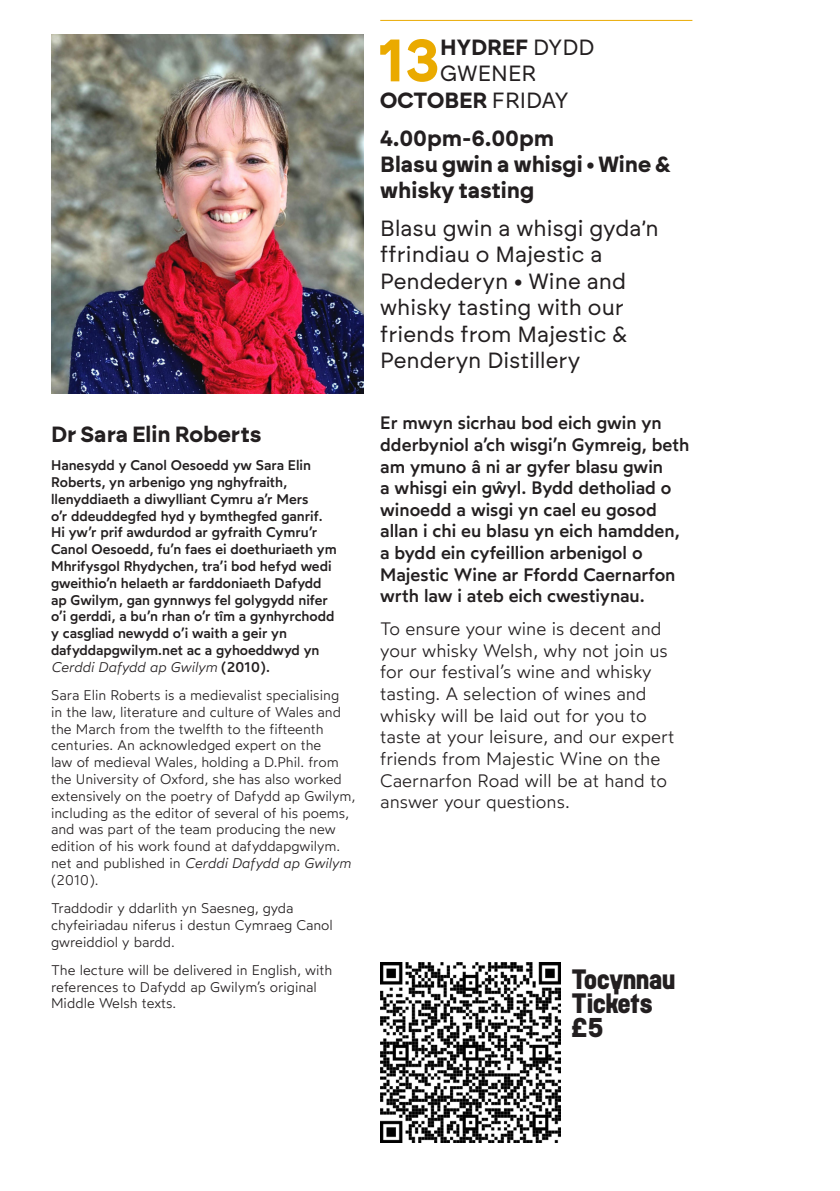
<style>
.page{position:relative;width:840px;height:1191px;background:#fff}
.page>*{position:absolute;margin:0;border:0;box-sizing:border-box;transform-origin:0 0}
.t1{font:700 59.8px "Brockmann";color:#eaaa00}
.t2{font:700 28px/24px "Doumbar Plate";color:#231f20}
.t3{font:22px/26.4px "Brockmann";color:#231f20}
.t4{font:700 22px/26.4px "Brockmann";color:#231f20}
.t5{font:500 18px/21.6px "Wotfard";color:#231f20}
.t6{font:300 18px/21.6px "Wotfard";color:#231f20}
.t7{font:300 14px/16.8px "Wotfard";color:#231f20}
.t8{font:500 14px/16.8px "Wotfard";color:#231f20}
.s1{font-weight:300;font-style:italic}
.s2{font-style:italic}
.s3{font-weight:400}
</style>
<div class="page">
<img style="left:51px;top:34px;width:312px;height:360px">
<hr style="left:380px;top:20px;width:312px;height:1px;background:#eaaa00">
<img style="left:380px;top:962px;width:180px;height:180px">
<h3 class="t4" style="left:51px;top:421px;width:212px">Dr Sara Elin Roberts</h3>
<p class="t8" style="left:51px;top:456px;width:287px">Hanesydd y Canol Oesoedd yw Sara Elin Roberts, yn arbenigo yng nghyfraith, llenyddiaeth a diwylliant Cymru a’r Mers<br>o’r ddeuddegfed hyd y bymthegfed ganrif.<br>Hi yw’r prif awdurdod ar gyfraith Cymru’r Canol Oesoedd, fu’n faes ei doethuriaeth ym Mhrifysgol Rhydychen, tra’i bod hefyd wedi gweithio’n helaeth ar farddoniaeth Dafydd ap Gwilym, gan gynnwys fel golygydd nifer o’i gerddi, a bu’n rhan o’r tîm a gynhyrchodd y casgliad newydd o’i waith a geir yn dafyddapgwilym.net ac a gyhoeddwyd yn <span class="s1">Cerddi Dafydd ap Gwilym</span> (2010).</p>
<p class="t7" style="left:51px;top:686px;width:305px">Sara Elin Roberts is a medievalist specialising<br>in the law, literature and culture of Wales and the March from the twelfth to the fifteenth centuries. An acknowledged expert on the<br>law of medieval Wales, holding a D.Phil. from the University of Oxford, she has also worked extensively on the poetry of Dafydd ap Gwilym, including as the editor of several of his poems, and was part of the team producing the new edition of his work found at dafyddapgwilym. net and published in <span class="s2">Cerddi Dafydd ap Gwilym </span>(2010).</p>
<p class="t7" style="left:51px;top:899px;width:283px">Traddodir y ddarlith yn Saesneg, gyda chyfeiriadau niferus i destun Cymraeg Canol gwreiddiol y bardd.</p>
<p class="t7" style="left:51px;top:961px;width:282px">The lecture will be delivered in English, with references to Dafydd ap Gwilym’s original<br>Middle Welsh texts.</p>
<h1 class="t1" style="left:378px;top:23px;width:64px">13</h1>
<h3 class="t4" style="left:440px;top:34px;width:155px">HYDREF <span class="s3">DYDD</span></h3>
<h3 class="t3" style="left:440px;top:60px;width:97px">GWENER</h3>
<h3 class="t4" style="left:380px;top:87px;width:190px">OCTOBER <span class="s3">FRIDAY</span></h3>
<h3 class="t4" style="left:380px;top:124px;width:292px">4.00pm-6.00pm<br>Blasu gwin a whisgi • Wine &amp; whisky tasting</h3>
<h3 class="t3" style="left:380px;top:215px;width:280px">Blasu gwin a whisgi gyda’n ffrindiau o Majestic a<br>Pendederyn • Wine and whisky tasting with our friends from Majestic &amp;<br>Penderyn Distillery</h3>
<p class="t5" style="left:380px;top:412px;width:310px">Er mwyn sicrhau bod eich gwin yn dderbyniol a’ch wisgi’n Gymreig, beth am ymuno â ni ar gyfer blasu gwin<br>a whisgi ein gŵyl. Bydd detholiad o winoedd a wisgi yn cael eu gosod allan i chi eu blasu yn eich hamdden, a bydd ein cyfeillion arbenigol o Majestic Wine ar Ffordd Caernarfon wrth law i ateb eich cwestiynau.</p>
<p class="t6" style="left:380px;top:617px;width:296px">To ensure your wine is decent and your whisky Welsh, why not join us for our festival’s wine and whisky tasting. A selection of wines and whisky will be laid out for you to taste at your leisure, and our expert friends from Majestic Wine on the<br>Caernarfon Road will be at hand to answer your questions.</p>
<h2 class="t2" style="left:571px;top:967px;width:105px">Tocynnau<br>Tickets £5</h2>
</div>
